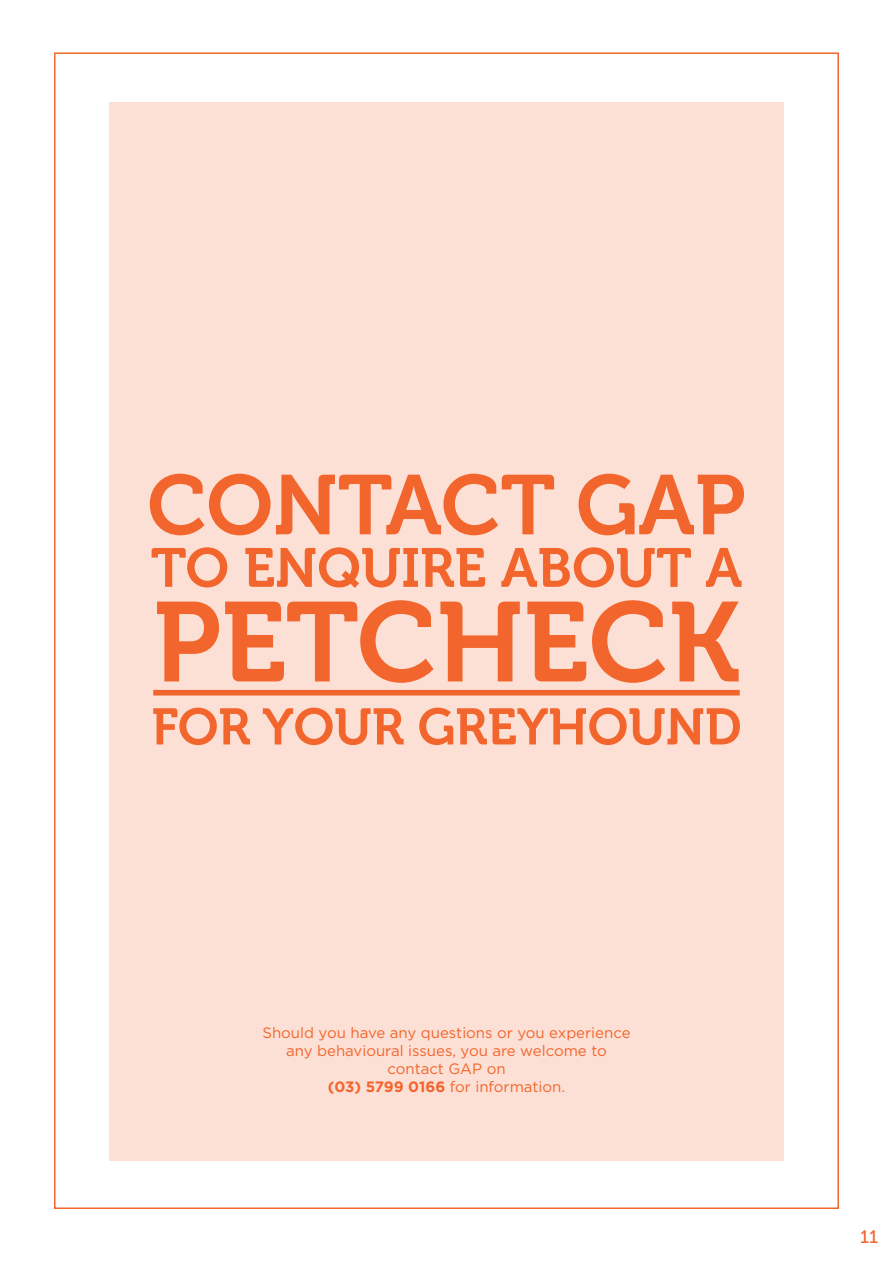
<style>
.page{position:relative;width:893px;height:1263px;background:#fff}
.page>*{position:absolute;margin:0;border:0;box-sizing:border-box;transform-origin:0 0}
.t1{font:112.5px "Museo 700";color:#f2652c}
.t2{font:84px "Museo 700";color:#f2652c}
.t3{font:54.75px "Museo 700";color:#f2652c}
.t4{font:51px "Museo 700";color:#f2652c}
.t5{font:18px "Museo 500";color:#f2652c}
.t6{font:15px/18px "Gotham";color:#f2652c;text-align:center}
.s1{font-weight:700}
</style>
<div class="page">
<div style="left:109px;top:102px;width:675px;height:1058px;background:#fce0d5"></div>
<div style="left:153px;top:690px;width:587px;height:5px;background:#f2652c"></div>
<h2 class="t2" style="left:147px;top:458px;width:600px">CONTACT GAP</h2>
<h3 class="t3" style="left:151px;top:537px;width:593px">TO ENQUIRE ABOUT A</h3>
<h1 class="t1" style="left:153px;top:580px;width:588px">PETCHECK</h1>
<h3 class="t4" style="left:152px;top:698px;width:591px">FOR YOUR GREYHOUND</h3>
<p class="t6" style="left:262px;top:1023px;width:370px">Should you have any questions or you experience any behavioural issues, you are welcome to contact GAP on<br><span class="s1">(03) 5799 0166</span> for information.</p>
<p class="t5" style="left:860px;top:1227px;width:20px">11</p>
</div>
